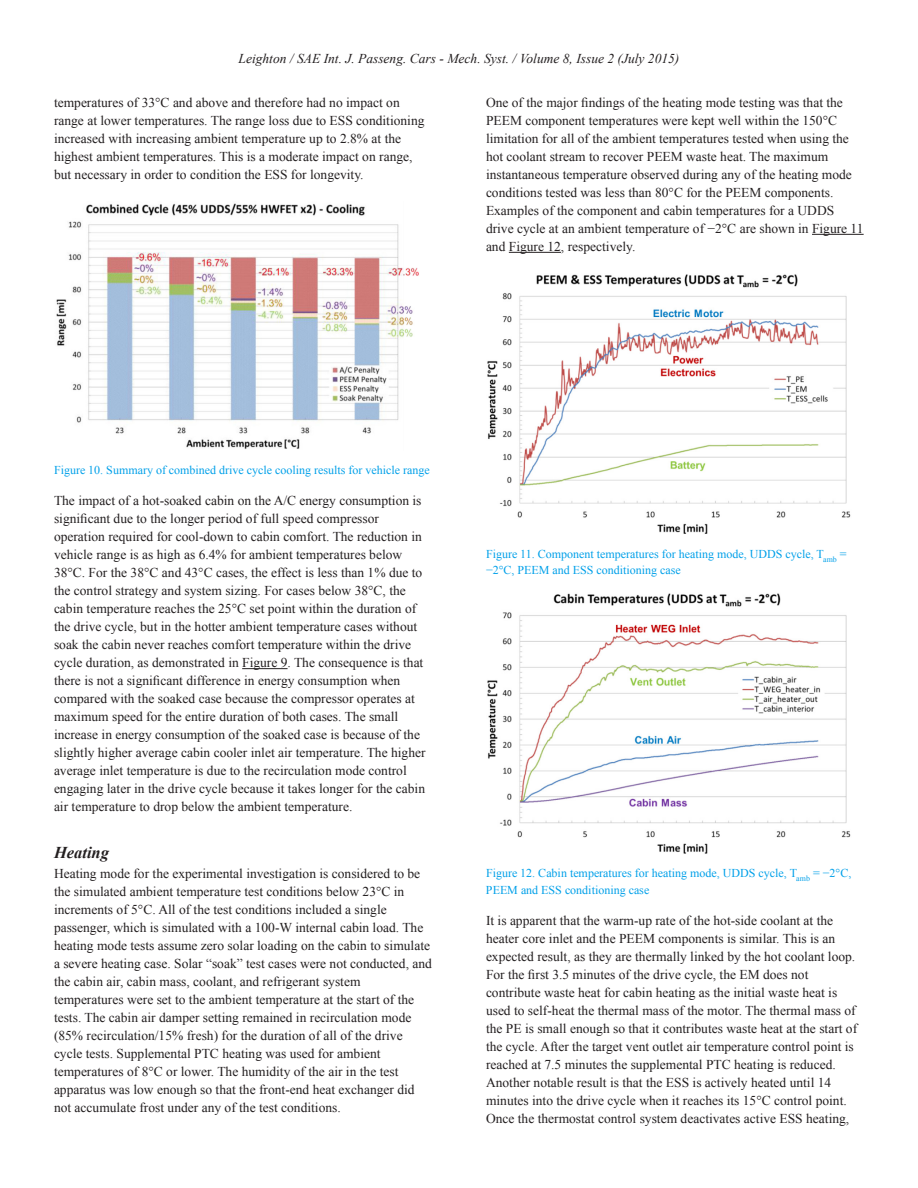
<style>
.page{position:relative;width:918px;height:1188px;background:#fff}
.page>*{position:absolute;margin:0;border:0;box-sizing:border-box;transform-origin:0 0}
.t1{font:italic 700 16.5px "Times New Roman";color:#231f20}
.t2{font:13.5px/18px "Times New Roman";color:#231f20}
.t3{font:italic 13.5px "Times New Roman";color:#231f20}
.t4{font:12px/16.5px "Times New Roman";color:#01a0e9}
</style>
<div class="page">
<hr style="left:242px;top:668px;width:46px;height:1px;background:#231f20">
<img style="left:56px;top:203px;width:363px;height:246px">
<hr style="left:812px;top:234px;width:52px;height:1px;background:#231f20">
<hr style="left:509px;top:252px;width:52px;height:1px;background:#231f20">
<img style="left:487px;top:274px;width:364px;height:260px">
<img style="left:487px;top:593px;width:364px;height:261px">
<p class="t3" style="left:239px;top:50px;width:442px">Leighton / SAE Int. J. Passeng. Cars - Mech. Syst. / Volume 8, Issue 2 (July 2015)</p>
<p class="t2" style="left:54px;top:93px;width:372px">temperatures of 33°C and above and therefore had no impact on range at lower temperatures. The range loss due to ESS conditioning increased with increasing ambient temperature up to 2.8% at the highest ambient temperatures. This is a moderate impact on range, but necessary in order to condition the ESS for longevity.</p>
<p class="t2" style="left:486px;top:93px;width:379px">One of the major findings of the heating mode testing was that the PEEM component temperatures were kept well within the 150°C limitation for all of the ambient temperatures tested when using the hot coolant stream to recover PEEM waste heat. The maximum instantaneous temperature observed during any of the heating mode conditions tested was less than 80°C for the PEEM components.<br>Examples of the component and cabin temperatures for a UDDS drive cycle at an ambient temperature of −2°C are shown in Figure 11 and Figure 12, respectively.</p>
<p class="t4" style="left:54px;top:461px;width:377px">Figure 10. Summary of combined drive cycle cooling results for vehicle range</p>
<p class="t2" style="left:54px;top:491px;width:373px">The impact of a hot-soaked cabin on the A/C energy consumption is significant due to the longer period of full speed compressor operation required for cool-down to cabin comfort. The reduction in vehicle range is as high as 6.4% for ambient temperatures below 38°C. For the 38°C and 43°C cases, the effect is less than 1% due to the control strategy and system sizing. For cases below 38°C, the cabin temperature reaches the 25°C set point within the duration of the drive cycle, but in the hotter ambient temperature cases without soak the cabin never reaches comfort temperature within the drive cycle duration, as demonstrated in Figure 9. The consequence is that there is not a significant difference in energy consumption when compared with the soaked case because the compressor operates at maximum speed for the entire duration of both cases. The small increase in energy consumption of the soaked case is because of the slightly higher average cabin cooler inlet air temperature. The higher average inlet temperature is due to the recirculation mode control engaging later in the drive cycle because it takes longer for the cabin air temperature to drop below the ambient temperature.</p>
<h2 class="t1" style="left:54px;top:841px;width:57px">Heating</h2>
<p class="t2" style="left:54px;top:865px;width:379px">Heating mode for the experimental investigation is considered to be the simulated ambient temperature test conditions below 23°C in increments of 5°C. All of the test conditions included a single passenger, which is simulated with a 100-W internal cabin load. The heating mode tests assume zero solar loading on the cabin to simulate a severe heating case. Solar “soak” test cases were not conducted, and the cabin air, cabin mass, coolant, and refrigerant system temperatures were set to the ambient temperature at the start of the tests. The cabin air damper setting remained in recirculation mode (85% recirculation/15% fresh) for the duration of all of the drive cycle tests. Supplemental PTC heating was used for ambient temperatures of 8°C or lower. The humidity of the air in the test apparatus was low enough so that the front-end heat exchanger did not accumulate frost under any of the test conditions.</p>
<p class="t4" style="left:486px;top:545px;width:362px">Figure 11. Component temperatures for heating mode, UDDS cycle, T<sub>amb</sub> = −2°C, PEEM and ESS conditioning case</p>
<p class="t4" style="left:486px;top:865px;width:367px">Figure 12. Cabin temperatures for heating mode, UDDS cycle, T<sub>amb</sub> = −2°C,<br>PEEM and ESS conditioning case</p>
<p class="t2" style="left:486px;top:912px;width:373px">It is apparent that the warm-up rate of the hot-side coolant at the heater core inlet and the PEEM components is similar. This is an expected result, as they are thermally linked by the hot coolant loop.<br>For the first 3.5 minutes of the drive cycle, the EM does not contribute waste heat for cabin heating as the initial waste heat is used to self-heat the thermal mass of the motor. The thermal mass of the PE is small enough so that it contributes waste heat at the start of the cycle. After the target vent outlet air temperature control point is reached at 7.5 minutes the supplemental PTC heating is reduced.<br>Another notable result is that the ESS is actively heated until 14 minutes into the drive cycle when it reaches its 15°C control point.<br>Once the thermostat control system deactivates active ESS heating,</p>
</div>
